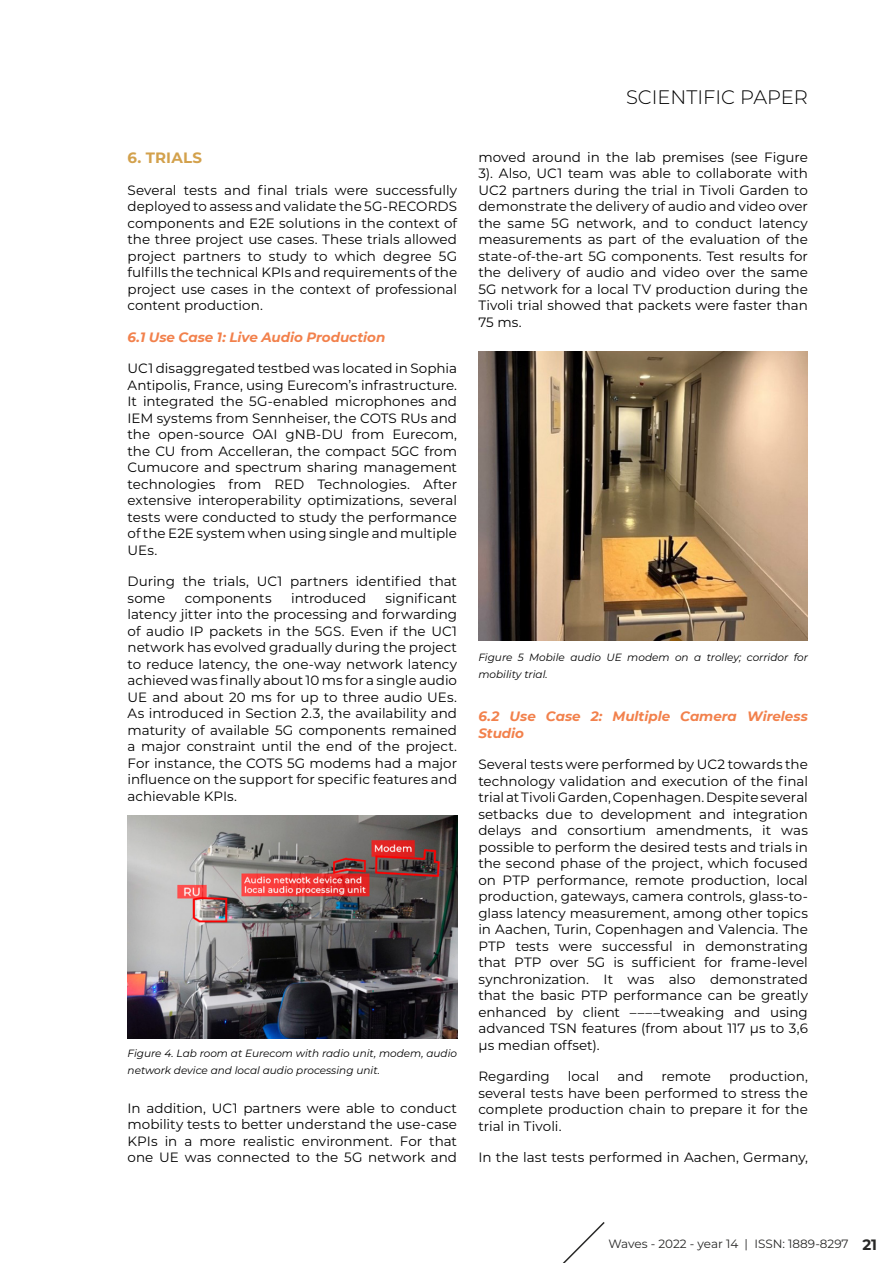
<style>
.page{position:relative;width:893px;height:1263px;background:#fff}
.page>*{position:absolute;margin:0;border:0;box-sizing:border-box;transform-origin:0 0}
.t1{font:300 19.5px "Montserrat";color:#000}
.t2{font:700 15px "Montserrat";letter-spacing:.01em;color:#d3a14c}
.t3{font:13.5px/16.5px "Montserrat";color:#000;text-align:justify}
.t4{font:italic 700 13.5px/16.5px "Montserrat";letter-spacing:-.005em;color:#f2814c}
.t5{font:12px "Montserrat";color:#282827}
.t6{font:italic 10.5px/16.5px "Montserrat";color:#000}
.s1{font-weight:700;font-size:15px}
</style>
<div class="page">
<svg style="left:563px;top:1222px;width:42px;height:41px"></svg>
<img style="left:128px;top:815px;width:329px;height:224px">
<img style="left:478px;top:351px;width:330px;height:290px">
<p class="t2" style="left:128px;top:147px;width:76px">6. TRIALS</p>
<p class="t3" style="left:128px;top:181px;width:331px">Several tests and final trials were successfully deployed to assess and validate the 5G-RECORDS components and E2E solutions in the context of the three project use cases. These trials allowed project partners to study to which degree 5G fulfills the technical KPIs and requirements of the project use cases in the context of professional content production.</p>
<p class="t4" style="left:128px;top:328px;width:259px">6.1 Use Case 1: Live Audio Production</p>
<p class="t3" style="left:128px;top:360px;width:331px">UC1 disaggregated testbed was located in Sophia Antipolis, France, using Eurecom’s infrastructure.<br>It integrated the 5G-enabled microphones and IEM systems from Sennheiser, the COTS RUs and the open-source OAI gNB-DU from Eurecom, the CU from Accelleran, the compact 5GC from Cumucore and spectrum sharing management technologies from RED Technologies. After extensive interoperability optimizations, several tests were conducted to study the performance of the E2E system when using single and multiple UEs.</p>
<p class="t3" style="left:128px;top:573px;width:331px">During the trials, UC1 partners identified that some</p>
<p class="t3" style="left:128px;top:589px;width:331px;text-indent:258px">significant latency jitter into the processing and forwarding of audio IP packets in the 5GS. Even if the UC1 network has evolved gradually during the project to reduce latency, the one-way network latency achieved was finally about 10 ms for a single audio UE and about 20 ms for up to three audio UEs.<br>As introduced in Section 2.3, the availability and maturity of available 5G components remained a major constraint until the end of the project.<br>For instance, the COTS 5G modems had a major influence on the support for specific features and achievable KPIs.</p>
<p class="t3" style="left:185px;top:589px;width:88px">components</p>
<p class="t3" style="left:291px;top:589px;width:77px">introduced</p>
<p class="t6" style="left:128px;top:1045px;width:331px">Figure 4. Lab room at Eurecom with radio unit, modem, audio network device and local audio processing unit.</p>
<p class="t3" style="left:128px;top:1099px;width:331px">In addition, UC1 partners were able to conduct mobility tests to better understand the use-case KPIs in a more realistic environment. For that one UE was connected to the 5G network and</p>
<h1 class="t1" style="left:626px;top:84px;width:183px">SCIENTIFIC PAPER</h1>
<p class="t3" style="left:478px;top:148px;width:331px">moved around in the lab premises (see Figure 3). Also, UC1 team was able to collaborate with UC2 partners during the trial in Tivoli Garden to demonstrate the delivery of audio and video over the same 5G network, and to conduct latency measurements as part of the evaluation of the state-of-the-art 5G components. Test results for the delivery of audio and video over the same 5G network for a local TV production during the Tivoli trial showed that packets were faster than 75 ms.</p>
<p class="t6" style="left:478px;top:649px;width:331px">Figure 5 Mobile audio UE modem on a trolley; corridor for mobility trial.</p>
<p class="t4" style="left:478px;top:707px;width:331px">6.2 Use Case 2: Multiple Camera Wireless<br>Studio</p>
<p class="t3" style="left:478px;top:755px;width:331px">Several tests were performed by UC2 towards the technology validation and execution of the final trial at Tivoli Garden, Copenhagen. Despite several setbacks due to development and integration delays and consortium amendments, it was possible to perform the desired tests and trials in the second phase of the project, which focused on PTP performance, remote production, local production, gateways, camera controls, glass-to&shy;glass latency measurement, among other topics in Aachen, Turin, Copenhagen and Valencia. The PTP tests were successful in demonstrating that PTP over 5G is sufficient for frame-level synchronization. It was also demonstrated that the basic PTP performance can be greatly enhanced by client ––––tweaking and using advanced TSN features (from about 117 μs to 3,6 μs median offset).</p>
<p class="t3" style="left:478px;top:1067px;width:73px">Regarding</p>
<p class="t3" style="left:568px;top:1067px;width:33px">local</p>
<p class="t3" style="left:617px;top:1067px;width:28px">and</p>
<p class="t3" style="left:661px;top:1067px;width:51px">remote</p>
<p class="t3" style="left:478px;top:1067px;width:331px;text-indent:251px">production, several tests have been performed to stress the complete production chain to prepare it for the trial in Tivoli.</p>
<p class="t3" style="left:478px;top:1148px;width:331px">In the last tests performed in Aachen, Germany,</p>
<p class="t5" style="left:608px;top:1236px;width:270px">Waves - 2022 - year 14 | ISSN: 1889-8297 <span class="s1">21</span></p>
</div>
